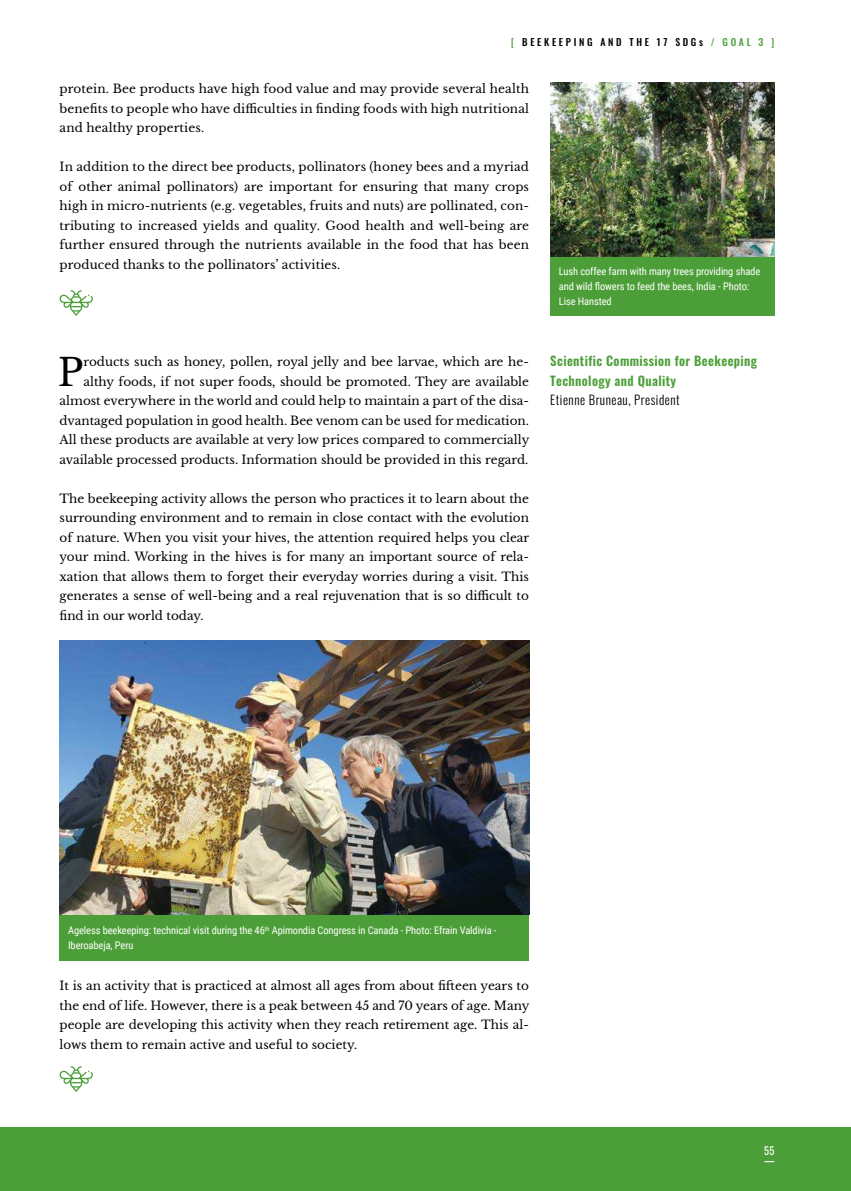
<style>
.page{position:relative;width:851px;height:1191px;background:#fff}
.page>*{position:absolute;margin:0;border:0;box-sizing:border-box;transform-origin:0 0}
.t1{font:37.35px "Libre Baskerville";color:#000}
.t2{font:600 12.75px/19.5px "Oswald";letter-spacing:.03em;color:#4c9f38}
.t3{font:300 12.75px "Oswald";letter-spacing:.04em;color:#000}
.t4{font:12px/19.5px "Libre Baskerville";color:#000;text-align:justify}
.t5{font:10.5px/15px "Roboto Condensed";letter-spacing:-.01em;color:#fff}
.t6{font:10.5px "Oswald";color:#fff}
.t7{font:500 9.75px "Oswald";letter-spacing:.28em;color:#000}
.s1{color:#4c9f38}
</style>
<div class="page">
<div style="left:0;top:1127px;width:850px;height:64px;background:#4c9f38"></div>
<div style="left:60px;top:914px;width:469px;height:46px;background:#4c9f38"></div>
<img style="left:60px;top:640px;width:469px;height:274px">
<div style="left:550px;top:257px;width:224px;height:59px;background:#4c9f38"></div>
<img style="left:550px;top:83px;width:224px;height:174px">
<svg style="left:60px;top:290px;width:33px;height:26px"></svg>
<svg style="left:60px;top:1066px;width:33px;height:25px"></svg>
<p class="t7" style="left:511px;top:34px;width:265px"><span class="s1">[</span> BEEKEEPING AND THE 17 SDGs <span class="s1">/ GOAL 3 ]</span></p>
<p class="t4" style="left:60px;top:79px;width:471px">protein. Bee products have high food value and may provide several health benefits to people who have difficulties in finding foods with high nutritional and healthy properties.</p>
<p class="t4" style="left:60px;top:157px;width:471px">In addition to the direct bee products, pollinators (honey bees and a myriad of other animal pollinators) are important for ensuring that many crops high in micro-nutrients (e.g. vegetables, fruits and nuts) are pollinated, con&shy;tributing to increased yields and quality. Good health and well-being are further ensured through the nutrients available in the food that has been produced thanks to the pollinators’ activities.</p>
<p class="t4" style="left:60px;top:352px;width:471px;text-align:right">roducts such as honey, pollen, royal jelly and bee larvae, which are he&shy;althy foods, if not super foods, should be promoted. They are available almost everywhere in the world and could help to maintain a part of the disa&shy;dvantaged population in good health. Bee venom can be used for medication.<br>All these products are available at very low prices compared to commercially available processed products. Information should be provided in this regard.</p>
<p class="t4" style="left:60px;top:488px;width:471px">The beekeeping activity allows the person who practices it to learn about the surrounding environment and to remain in close contact with the evolution of nature. When you visit your hives, the attention required helps you clear your mind. Working in the hives is for many an important source of rela&shy;xation that allows them to forget their everyday worries during a visit. This generates a sense of well-being and a real rejuvenation that is so difficult to find in our world today.</p>
<h1 class="t1" style="left:58px;top:349px;width:27px">P</h1>
<p class="t5" style="left:558px;top:264px;width:203px">Lush coffee farm with many trees providing shade and wild flowers to feed the bees, India - Photo:<br>Lise Hansted</p>
<p class="t2" style="left:550px;top:350px;width:208px">Scientific Commission for Beekeeping<br>Technology and Quality</p>
<p class="t3" style="left:550px;top:388px;width:131px">Etienne Bruneau, President</p>
<p class="t5" style="left:68px;top:922px;width:430px">Ageless beekeeping: technical visit during the 46<sup>th</sup> Apimondia Congress in Canada - Photo: Efrain Valdivia -<br>Iberoabeja, Peru</p>
<p class="t4" style="left:60px;top:976px;width:471px">It is an activity that is practiced at almost all ages from about fifteen years to the end of life. However, there is a peak between 45 and 70 years of age. Many people are developing this activity when they reach retirement age. This al&shy;lows them to remain active and useful to society.</p>
<p class="t6" style="left:764px;top:1141px;width:12px">55</p>
</div>
